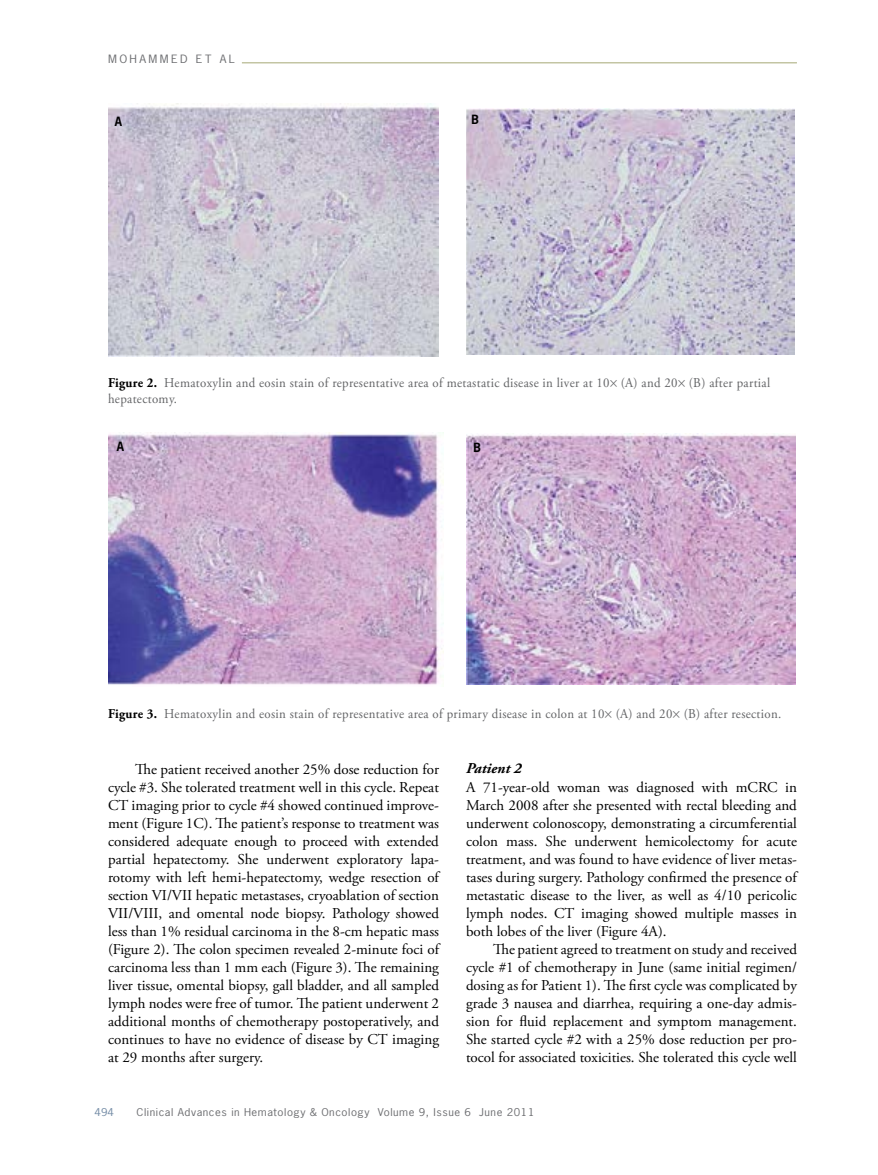
<style>
.page{position:relative;width:878px;height:1175px;background:#fff}
.page>*{position:absolute;margin:0;border:0;box-sizing:border-box;transform-origin:0 0}
.t1{font:15px/18px "Adobe Garamond Pro";color:#000;text-align:justify}
.t2{font:italic 700 15px "Adobe Garamond Pro";color:#000}
.t3{font:13.5px/16.5px "Adobe Garamond Pro";letter-spacing:.025em;color:#636466;scale:.95 1}
.t4{font:700 12px "News Gothic Std";color:#000;scale:.95 1}
.t5{font:10.8px "News Gothic Std";letter-spacing:.2em;color:#6d6e71;scale:1.11 1}
.t6{font:10.2px "News Gothic Std";letter-spacing:.05em;color:#6d6e71;scale:1.11 1}
.t7{font:10.2px "News Gothic Std";color:#738ba5;scale:1.11 1}
.s1{font-weight:700;color:#000}
</style>
<div class="page">
<hr style="left:242px;top:63px;width:554px;height:1px;background:#a5a876">
<img style="left:108px;top:103px;width:330px;height:253px">
<img style="left:108px;top:432px;width:336px;height:253px">
<img style="left:466px;top:434px;width:329px;height:250px">
<img style="left:466px;top:108px;width:328px;height:246px">
<p class="t5" style="left:108px;top:52px;width:116px">MOHAMMED ET AL</p>
<p class="t4" style="left:115px;top:113px;width:9px">A</p>
<p class="t4" style="left:471px;top:112px;width:9px">B</p>
<p class="t3" style="left:108px;top:375px;width:698px"><span class="s1">Figure 2.</span> Hematoxylin and eosin stain of representative area of metastatic disease in liver at 10 (A) and 20 (B) after partial hepatectomy.</p>
<p class="t4" style="left:117px;top:438px;width:9px">A</p>
<p class="t4" style="left:473px;top:439px;width:9px">B</p>
<p class="t3" style="left:108px;top:706px;width:710px"><span class="s1">Figure 3.</span> Hematoxylin and eosin stain of representative area of primary disease in colon at 10 (A) and 20 (B) after resection.</p>
<p class="t1" style="left:108px;top:761px;width:332px;text-indent:27px">The patient received another 25% dose reduction for cycle #3. She tolerated treatment well in this cycle. Repeat CT imaging prior to cycle #4 showed continued improve&shy;ment (Figure 1C). The patient’s response to treatment was considered adequate enough to proceed with extended partial hepatectomy. She underwent exploratory lapa&shy;rotomy with left hemi-hepatectomy, wedge resection of section VI/VII hepatic metastases, cryoablation of section VII/VIII, and omental node biopsy. Pathology showed less than 1% residual carcinoma in the 8-cm hepatic mass (Figure 2). The colon specimen revealed 2-minute foci of carcinoma less than 1 mm each (Figure 3). The remaining liver tissue, omental biopsy, gall bladder, and all sampled lymph nodes were free of tumor. The patient underwent 2 additional months of chemotherapy postoperatively, and continues to have no evidence of disease by CT imaging at 29 months after surgery.</p>
<p class="t2" style="left:466px;top:759px;width:57px">Patient 2</p>
<p class="t1" style="left:466px;top:779px;width:332px">A 71-year-old woman was diagnosed with mCRC in March 2008 after she presented with rectal bleeding and underwent colonoscopy, demonstrating a circumferential colon mass. She underwent hemicolectomy for acute treatment, and was found to have evidence of liver metas&shy;tases during surgery. Pathology confirmed the presence of metastatic disease to the liver, as well as 4/10 pericolic lymph nodes. CT imaging showed multiple masses in both lobes of the liver (Figure 4A).</p>
<p class="t1" style="left:466px;top:941px;width:332px;text-indent:27px">The patient agreed to treatment on study and received cycle #1 of chemotherapy in June (same initial regimen/ dosing as for Patient 1). The first cycle was complicated by grade 3 nausea and diarrhea, requiring a one-day admis&shy;sion for fluid replacement and symptom management.<br>She started cycle #2 with a 25% dose reduction per pro&shy;tocol for associated toxicities. She tolerated this cycle well</p>
<p class="t7" style="left:94px;top:1105px;width:19px">494</p>
<p class="t6" style="left:136px;top:1105px;width:360px">Clinical Advances in Hematology &amp; Oncology Volume 9, Issue 6 June 2011</p>
</div>
